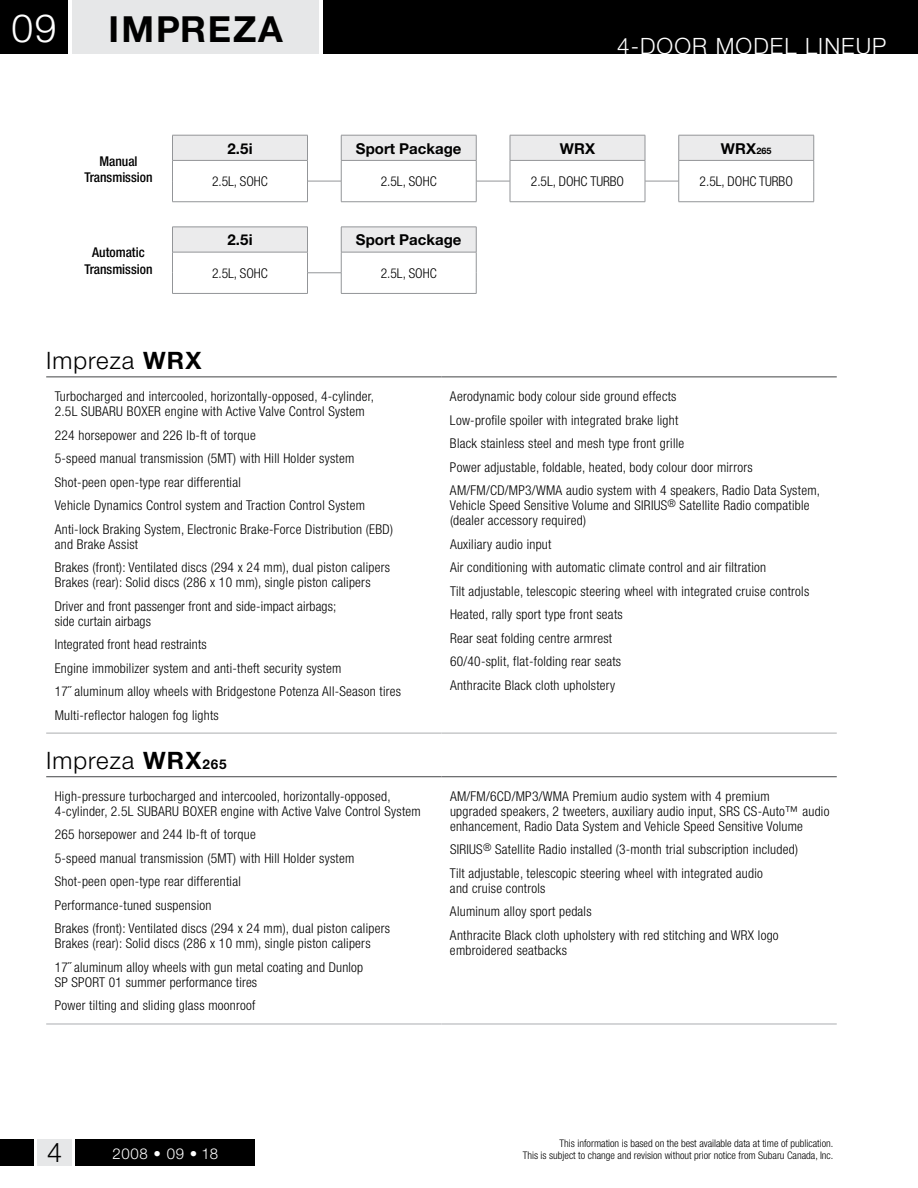
<style>
.page{position:relative;width:918px;height:1188px;background:#fff}
.page>*{position:absolute;margin:0;border:0;box-sizing:border-box;transform-origin:0 0}
.t1{font:300 39px "Helvetica Neue";color:#fff}
.t2{font:700 36px "Helvetica Neue";letter-spacing:.05em;color:#000}
.t3{font:300 27px "Helvetica Neue";color:#000}
.t4{font:300 24px "Helvetica Neue";letter-spacing:.04em;color:#000}
.t5{font:300 22.5px "Helvetica Neue";letter-spacing:.05em;color:#fff}
.t6{font:700 15px "Helvetica Neue";color:#000}
.t7{font:300 15px "Helvetica Neue";letter-spacing:.05em;color:#fff}
.t8{font:300 condensed 13.5px/23.5px "Helvetica Neue";letter-spacing:.02em;color:#000}
.t9{font:500 condensed 13.5px/16.2px "Helvetica Neue";color:#000;text-align:center}
.t10{font:300 condensed 13.5px "Helvetica Neue";color:#000}
.t11{font:300 condensed 10.5px/12px "Helvetica Neue";color:#000;text-align:right}
.s1{font-size:9px}
.s2{font-weight:700}
.s3{font-weight:700;font-size:13.5px}
</style>
<div class="page">
<div style="left:0;top:0;width:68px;height:54px;background:#000"></div>
<div style="left:72px;top:0;width:247px;height:54px;background:#e6e7e8"></div>
<div style="left:323px;top:0;width:595px;height:54px;background:#000"></div>
<div style="left:0;top:1139px;width:34px;height:27px;background:#000"></div>
<div style="left:38px;top:1139px;width:34px;height:27px;background:#e6e7e8"></div>
<div style="left:76px;top:1139px;width:179px;height:27px;background:#000"></div>
<hr style="left:46px;top:732px;width:395px;height:2px;background:#c7c8ca">
<hr style="left:441px;top:732px;width:396px;height:2px;background:#c7c8ca">
<hr style="left:46px;top:376px;width:395px;height:1px;background:#58595b">
<hr style="left:441px;top:376px;width:396px;height:1px;background:#58595b">
<svg style="left:172px;top:135px;width:642px;height:117px"></svg>
<hr style="left:172px;top:135px;width:136px;height:1px;background:#939598">
<hr style="left:172px;top:160px;width:136px;height:1px;background:#939598">
<svg style="left:172px;top:135px;width:1px;height:66px"></svg>
<svg style="left:307px;top:135px;width:1px;height:66px"></svg>
<hr style="left:172px;top:201px;width:136px;height:1px;background:#939598">
<hr style="left:341px;top:135px;width:135px;height:1px;background:#939598">
<hr style="left:341px;top:160px;width:135px;height:1px;background:#939598">
<svg style="left:341px;top:135px;width:1px;height:66px"></svg>
<hr style="left:341px;top:201px;width:135px;height:1px;background:#939598">
<svg style="left:476px;top:135px;width:1px;height:67px"></svg>
<svg style="left:645px;top:135px;width:1px;height:67px"></svg>
<hr style="left:510px;top:135px;width:135px;height:1px;background:#939598">
<hr style="left:679px;top:135px;width:135px;height:1px;background:#939598">
<hr style="left:510px;top:160px;width:135px;height:1px;background:#939598">
<hr style="left:679px;top:160px;width:135px;height:1px;background:#939598">
<svg style="left:510px;top:135px;width:1px;height:66px"></svg>
<svg style="left:678px;top:135px;width:1px;height:67px"></svg>
<svg style="left:813px;top:135px;width:1px;height:66px"></svg>
<hr style="left:510px;top:201px;width:135px;height:1px;background:#939598">
<hr style="left:679px;top:201px;width:135px;height:1px;background:#939598">
<hr style="left:172px;top:227px;width:136px;height:1px;background:#939598">
<hr style="left:172px;top:252px;width:136px;height:1px;background:#939598">
<svg style="left:172px;top:228px;width:1px;height:65px"></svg>
<svg style="left:307px;top:228px;width:1px;height:65px"></svg>
<hr style="left:172px;top:293px;width:136px;height:1px;background:#939598">
<hr style="left:341px;top:227px;width:135px;height:1px;background:#939598">
<hr style="left:341px;top:252px;width:135px;height:1px;background:#939598">
<svg style="left:341px;top:227px;width:1px;height:66px"></svg>
<hr style="left:341px;top:293px;width:135px;height:1px;background:#939598">
<hr style="left:308px;top:181px;width:33px;height:1px;background:#939598">
<hr style="left:476px;top:181px;width:34px;height:1px;background:#939598">
<hr style="left:645px;top:181px;width:34px;height:1px;background:#939598">
<hr style="left:308px;top:272px;width:33px;height:1px;background:#939598">
<svg style="left:476px;top:227px;width:1px;height:66px"></svg>
<hr style="left:46px;top:1023px;width:395px;height:2px;background:#c7c8ca">
<hr style="left:441px;top:1023px;width:396px;height:2px;background:#c7c8ca">
<hr style="left:46px;top:776px;width:395px;height:1px;background:#58595b">
<hr style="left:441px;top:776px;width:396px;height:1px;background:#58595b">
<h1 class="t1" style="left:11px;top:4px;width:47px">09</h1>
<h2 class="t2" style="left:108px;top:7px;width:176px">IMPREZA</h2>
<h3 class="t5" style="left:617px;top:32px;width:271px">4-DOOR MODEL LINEUP</h3>
<p class="t9" style="left:84px;top:153px;width:70px">Manual<br>Transmission</p>
<p class="t9" style="left:84px;top:244px;width:70px">Automatic<br>Transmission</p>
<p class="t6" style="left:227px;top:139px;width:27px">2.5i</p>
<p class="t6" style="left:356px;top:139px;width:107px">Sport Package</p>
<p class="t6" style="left:560px;top:139px;width:37px">WRX</p>
<p class="t6" style="left:721px;top:139px;width:52px">WRX<span class="s1">265</span></p>
<p class="t8" style="left:212px;top:170px;width:57px">2.5L, SOHC</p>
<p class="t8" style="left:381px;top:170px;width:57px">2.5L, SOHC</p>
<p class="t10" style="left:531px;top:174px;width:95px">2.5L, DOHC TURBO</p>
<p class="t10" style="left:700px;top:174px;width:95px">2.5L, DOHC TURBO</p>
<p class="t6" style="left:227px;top:231px;width:27px">2.5i</p>
<p class="t6" style="left:356px;top:231px;width:107px">Sport Package</p>
<p class="t8" style="left:212px;top:261px;width:57px">2.5L, SOHC</p>
<p class="t8" style="left:381px;top:261px;width:57px">2.5L, SOHC</p>
<h3 class="t4" style="left:46px;top:346px;width:157px">Impreza <span class="s2">WRX</span></h3>
<p class="t8" style="left:55px;top:389px;width:321px;line-height:15px">Turbocharged and intercooled, horizontally-opposed, 4-cylinder,<br>2.5L SUBARU BOXER engine with Active Valve Control System</p>
<p class="t8" style="left:55px;top:423px;width:340px">224 horsepower and 226 lb-ft of torque<br>5-speed manual transmission (5MT) with Hill Holder system Shot-peen open-type rear differential<br>Vehicle Dynamics Control system and Traction Control System Anti-lock Braking System, Electronic Brake-Force Distribution (EBD)</p>
<p class="t8" style="left:55px;top:532px;width:337px">and Brake Assist<br>Brakes (front): Ventilated discs (294 x 24 mm), dual piston calipers</p>
<p class="t8" style="left:55px;top:570px;width:317px">Brakes (rear): Solid discs (286 x 10 mm), single piston calipers<br>Driver and front passenger front and side-impact airbags;</p>
<p class="t8" style="left:55px;top:609px;width:348px">side curtain airbags<br>Integrated front head restraints<br>Engine immobilizer system and anti-theft security system<br>17˝ aluminum alloy wheels with Bridgestone Potenza All-Season tires Multi-reflector halogen fog lights</p>
<h3 class="t4" style="left:46px;top:746px;width:182px">Impreza <span class="s2">WRX</span><span class="s3">265</span></h3>
<p class="t8" style="left:55px;top:789px;width:368px;line-height:15px">High-pressure turbocharged and intercooled, horizontally-opposed,<br>4-cylinder, 2.5L SUBARU BOXER engine with Active Valve Control System</p>
<p class="t8" style="left:55px;top:823px;width:337px">265 horsepower and 244 lb-ft of torque<br>5-speed manual transmission (5MT) with Hill Holder system Shot-peen open-type rear differential<br>Performance-tuned suspension<br>Brakes (front): Ventilated discs (294 x 24 mm), dual piston calipers</p>
<p class="t8" style="left:55px;top:932px;width:317px">Brakes (rear): Solid discs (286 x 10 mm), single piston calipers<br>17˝ aluminum alloy wheels with gun metal coating and Dunlop</p>
<p class="t8" style="left:55px;top:970px;width:204px">SP SPORT 01 summer performance tires<br>Power tilting and sliding glass moonroof</p>
<p class="t8" style="left:450px;top:384px;width:372px">Aerodynamic body colour side ground effects<br>Low-profile spoiler with integrated brake light<br>Black stainless steel and mesh type front grille<br>Power adjustable, foldable, heated, body colour door mirrors AM/FM/CD/MP3/WMA audio system with 4 speakers, Radio Data System,</p>
<p class="t8" style="left:450px;top:498px;width:361px;line-height:15px">Vehicle Speed Sensitive Volume and SIRIUS<sup>®</sup> Satellite Radio compatible (dealer accessory required)</p>
<p class="t8" style="left:450px;top:532px;width:361px">Auxiliary audio input<br>Air conditioning with automatic climate control and air filtration<br>Tilt adjustable, telescopic steering wheel with integrated cruise controls Heated, rally sport type front seats<br>Rear seat folding centre armrest<br>60/40-split, flat-folding rear seats<br>Anthracite Black cloth upholstery</p>
<p class="t8" style="left:450px;top:789px;width:381px;line-height:15px">AM/FM/6CD/MP3/WMA Premium audio system with 4 premium<br>upgraded speakers, 2 tweeters, auxiliary audio input, SRS CS-Auto™ audio enhancement, Radio Data System and Vehicle Speed Sensitive Volume</p>
<p class="t8" style="left:450px;top:838px;width:350px">SIRIUS<sup>®</sup> Satellite Radio installed (3-month trial subscription included)<br>Tilt adjustable, telescopic steering wheel with integrated audio</p>
<p class="t8" style="left:450px;top:876px;width:330px">and cruise controls<br>Aluminum alloy sport pedals<br>Anthracite Black cloth upholstery with red stitching and WRX logo</p>
<p class="t8" style="left:450px;top:938px;width:118px">embroidered seatbacks</p>
<h3 class="t3" style="left:47px;top:1136px;width:17px">4</h3>
<p class="t7" style="left:112px;top:1144px;width:107px">2008 • 09 • 18</p>
<p class="t11" style="left:523px;top:1137px;width:312px">This information is based on the best available data at time of publication.<br>This is subject to change and revision without prior notice from Subaru Canada, Inc.</p>
</div>
